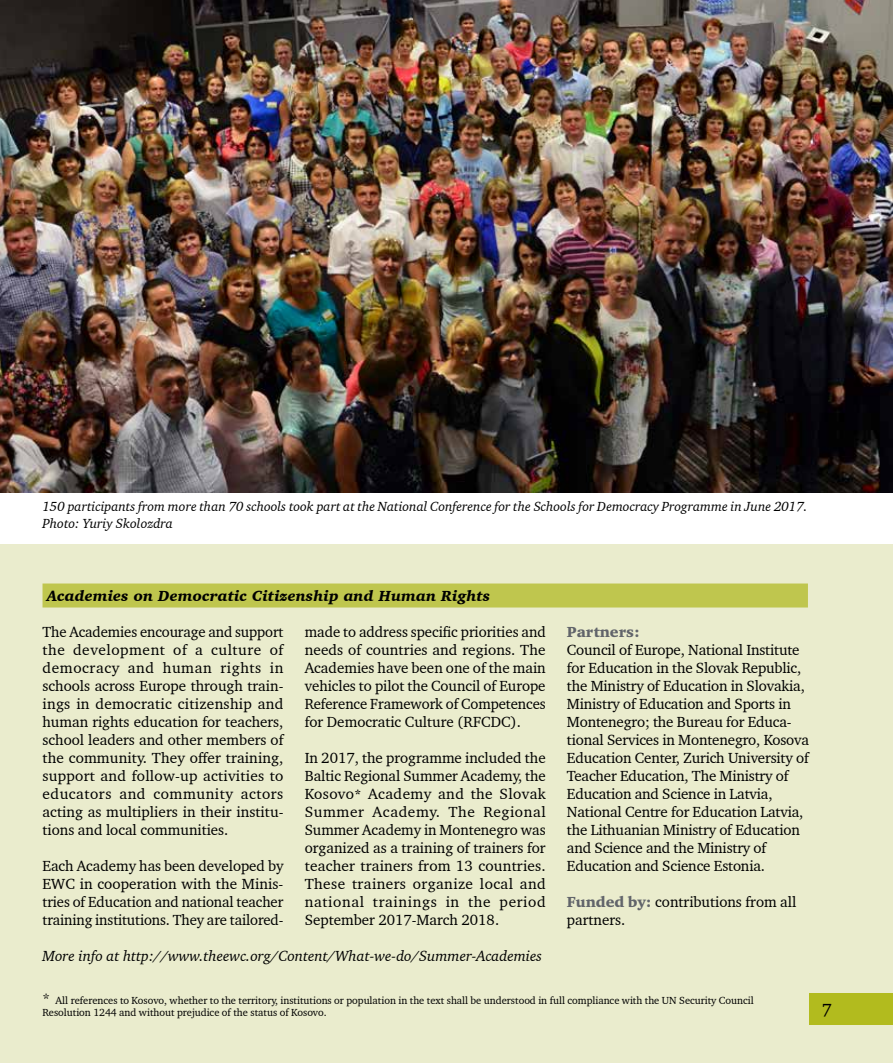
<style>
.page{position:relative;width:893px;height:1063px;background:#fff}
.page>*{position:absolute;margin:0;border:0;box-sizing:border-box;transform-origin:0 0}
.t1{font:18px "Charter BT Pro";color:#000}
.t2{font:15px/18px "Charter BT Pro";letter-spacing:-.01em;color:#000;text-align:justify}
.t3{font:italic 15px "Charter BT Pro";color:#000}
.t4{font:italic 900 15px "Charter BT Pro";letter-spacing:.01em;color:#000}
.t5{font:900 15px "Charter ITC Pro";color:#61646a}
.t6{font:italic 13.5px/16.5px "Charter BT Pro";color:#000}
.t7{font:10.5px/12px "Charter BT Pro";color:#000}
.s1{font-weight:700;font-size:13.5px}
.s2{font-family:"Charter ITC Pro";font-weight:900;color:#61646a}
.s3{font-size:15px}
</style>
<div class="page">
<div style="left:0;top:544px;width:893px;height:519px;background:#eaeccd"></div>
<div style="left:43px;top:584px;width:765px;height:24px;background:#bfc64e"></div>
<img style="left:0;top:0;width:893px;height:493px">
<div style="left:809px;top:993px;width:84px;height:32px;background:#b2bb1e"></div>
<p class="t6" style="left:43px;top:498px;width:767px">150 participants from more than 70 schools took part at the National Conference for the Schools for Democracy Programme in June 2017.<br>Photo: Yuriy Skolozdra</p>
<p class="t4" style="left:47px;top:586px;width:445px">Academies on Democratic Citizenship and Human Rights</p>
<p class="t2" style="left:43px;top:622px;width:242px">The Academies encourage and support the development of a culture of democracy and human rights in schools across Europe through train&shy;ings in democratic citizenship and human rights education for teachers, school leaders and other members of the community. They offer training, support and follow-up activities to educators and community actors acting as multipliers in their institu&shy;tions and local communities.</p>
<p class="t2" style="left:43px;top:856px;width:243px">Each Academy has been developed by EWC in cooperation with the Minis&shy;tries of Education and national teacher training institutions. They are tailored-</p>
<p class="t2" style="left:305px;top:622px;width:243px">made to address specific priorities and needs of countries and regions. The Academies have been one of the main vehicles to pilot the Council of Europe Reference Framework of Competences for Democratic Culture (RFCDC).</p>
<p class="t2" style="left:305px;top:748px;width:243px">In 2017, the programme included the Baltic Regional Summer Academy, the Kosovo<span class="s1">*</span> Academy and the Slovak Summer Academy. The Regional Summer Academy in Montenegro was organized as a training of trainers for teacher trainers from 13 countries.<br>These trainers organize local and national trainings in the period September 2017-March 2018.</p>
<p class="t5" style="left:567px;top:622px;width:74px">Partners:</p>
<p class="t2" style="left:567px;top:640px;width:243px;text-align:left">Council of Europe, National Institute for Education in the Slovak Republic, the Ministry of Education in Slovakia, Ministry of Education and Sports in Montenegro; the Bureau for Educa&shy;tional Services in Montenegro, Kosova Education Center, Zurich University of Teacher Education, The Ministry of Education and Science in Latvia, National Centre for Education Latvia, the Lithuanian Ministry of Education and Science and the Ministry of Education and Science Estonia.</p>
<p class="t2" style="left:567px;top:892px;width:231px"><span class="s2">Funded by:</span> contributions from all partners.</p>
<p class="t3" style="left:43px;top:946px;width:501px">More info at http://www.theewc.org/Content/What-we-do/Summer-Academies</p>
<p class="t7" style="left:43px;top:995px;width:713px"><span class="s3">*</span> All references to Kosovo, whether to the territory, institutions or population in the text shall be understood in full compliance with the UN Security Council<br>Resolution 1244 and without prejudice of the status of Kosovo.</p>
<p class="t1" style="left:822px;top:998px;width:12px">7</p>
</div>
